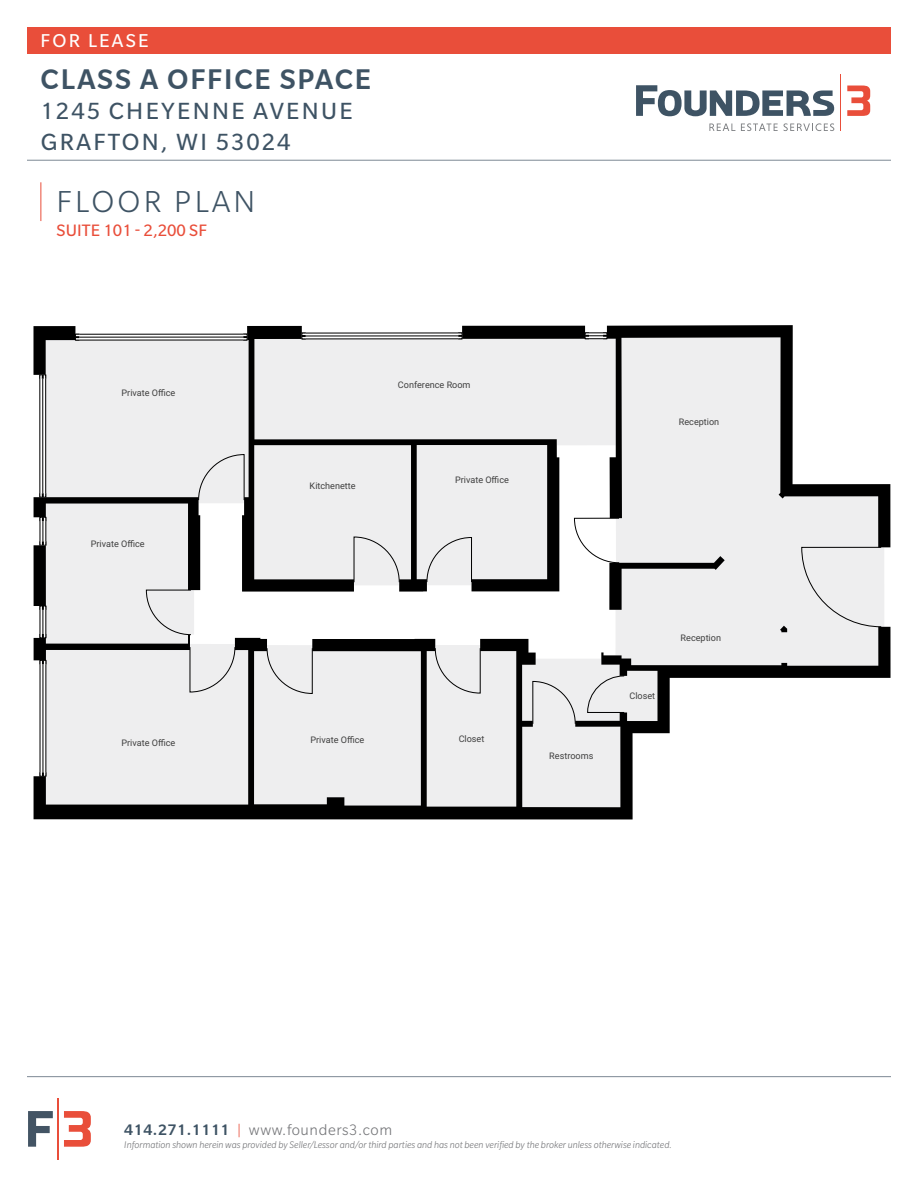
<style>
.page{position:relative;width:918px;height:1188px;background:#fff}
.page>*{position:absolute;margin:0;border:0;box-sizing:border-box;transform-origin:0 0}
.t1{font:300 33px "Slate Pro";letter-spacing:.1em;color:#3e5364}
.t2{font:500 30.75px "Slate Pro";letter-spacing:.06em;color:#3e5364}
.t3{font:25.5px/30.6px "Slate Pro";letter-spacing:.09em;color:#3e5364}
.t4{font:20.25px "Slate Pro";letter-spacing:.11em;color:#fff}
.t5{font:18px "Slate Pro";letter-spacing:.01em;color:#e94e3a}
.t6{font:300 16.5px "Slate Pro";letter-spacing:.035em;color:#757679}
.t7{font:italic 300 10.5px "Slate Pro";color:#757679}
.t8{font:9.15px "Roboto";color:#3f3f3f}
.s1{font-weight:500;color:#3e5364}
.s2{color:#e94e3a}
</style>
<div class="page">
<div style="left:27px;top:27px;width:864px;height:27px;background:#e94e3a"></div>
<hr style="left:840px;top:74px;width:1px;height:57px;background:#e94e3a">
<svg style="left:636px;top:85px;width:198px;height:31px"></svg>
<svg style="left:847px;top:86px;width:23px;height:30px"></svg>
<svg style="left:709px;top:124px;width:26px;height:7px"></svg>
<svg style="left:741px;top:123px;width:37px;height:8px"></svg>
<svg style="left:784px;top:123px;width:50px;height:8px"></svg>
<hr style="left:27px;top:160px;width:864px;height:1px;background:#7d8995">
<hr style="left:27px;top:1076px;width:864px;height:1px;background:#7d8995">
<hr style="left:58px;top:1098px;width:1px;height:62px;background:#e94e3a">
<svg style="left:28px;top:1111px;width:25px;height:36px"></svg>
<svg style="left:64px;top:1111px;width:27px;height:36px"></svg>
<hr style="left:40px;top:182px;width:1px;height:39px;background:#e94e3a">
<svg style="left:33px;top:325px;width:858px;height:494px"></svg>
<svg style="left:40px;top:333px;width:844px;height:474px;fill:#eeeeef"></svg>
<svg style="left:189px;top:647px;width:46px;height:46px"></svg>
<svg style="left:41px;top:665px;width:5px;height:107px"></svg>
<hr style="left:46px;top:660px;width:1px;height:116px;background:#000">
<hr style="left:40px;top:660px;width:1px;height:116px;background:#000">
<hr style="left:43px;top:660px;width:1px;height:116px;background:#000">
<svg style="left:40px;top:772px;width:6px;height:5px"></svg>
<svg style="left:40px;top:660px;width:6px;height:5px"></svg>
<svg style="left:41px;top:610px;width:5px;height:24px"></svg>
<hr style="left:46px;top:606px;width:1px;height:32px;background:#000">
<hr style="left:40px;top:606px;width:1px;height:32px;background:#000">
<hr style="left:43px;top:606px;width:1px;height:32px;background:#000">
<svg style="left:40px;top:634px;width:6px;height:4px"></svg>
<svg style="left:40px;top:606px;width:6px;height:4px"></svg>
<svg style="left:40px;top:517px;width:7px;height:29px"></svg>
<svg style="left:146px;top:590px;width:45px;height:45px"></svg>
<svg style="left:39px;top:373px;width:7px;height:126px"></svg>
<svg style="left:73px;top:334px;width:176px;height:7px"></svg>
<svg style="left:198px;top:454px;width:47px;height:47px"></svg>
<svg style="left:354px;top:537px;width:46px;height:46px"></svg>
<svg style="left:267px;top:648px;width:46px;height:46px"></svg>
<svg style="left:426px;top:537px;width:46px;height:46px"></svg>
<svg style="left:435px;top:648px;width:46px;height:46px"></svg>
<svg style="left:583px;top:332px;width:26px;height:8px"></svg>
<svg style="left:300px;top:332px;width:164px;height:8px"></svg>
<svg style="left:574px;top:518px;width:46px;height:45px"></svg>
<div style="left:801px;top:547px;width:81px;height:80px;background:#eeeeef"></div>
<svg style="left:532px;top:681px;width:44px;height:43px"></svg>
<svg style="left:587px;top:675px;width:38px;height:38px"></svg>
<h3 class="t4" style="left:41px;top:30px;width:110px">FOR LEASE</h3>
<h2 class="t2" style="left:41px;top:60px;width:332px">CLASS A OFFICE SPACE</h2>
<h3 class="t3" style="left:41px;top:96px;width:313px">1245 CHEYENNE AVENUE<br>GRAFTON, WI 53024</h3>
<p class="t1" style="left:56px;top:185px;width:200px">FLOOR PLAN</p>
<p class="t5" style="left:56px;top:221px;width:152px">SUITE 101 - 2,200 SF</p>
<p class="t8" style="left:122px;top:386px;width:55px">Private Office</p>
<p class="t8" style="left:91px;top:538px;width:55px">Private Office</p>
<p class="t8" style="left:121px;top:736px;width:55px">Private Office</p>
<p class="t8" style="left:310px;top:479px;width:47px">Kitchenette</p>
<p class="t8" style="left:398px;top:378px;width:74px">Conference Room</p>
<p class="t8" style="left:455px;top:474px;width:55px">Private Office</p>
<p class="t8" style="left:679px;top:415px;width:42px">Reception</p>
<p class="t8" style="left:311px;top:733px;width:55px">Private Office</p>
<p class="t8" style="left:459px;top:732px;width:27px">Closet</p>
<p class="t8" style="left:549px;top:749px;width:46px">Restrooms</p>
<p class="t8" style="left:629px;top:689px;width:27px">Closet</p>
<p class="t8" style="left:681px;top:632px;width:42px">Reception</p>
<h3 class="t6" style="left:124px;top:1122px;width:270px"><span class="s1">414.271.1111</span> <span class="s2">|</span> www.founders3.com</h3>
<p class="t7" style="left:124px;top:1139px;width:549px">Information shown herein was provided by Seller/Lessor and/or third parties and has not been verified by the broker unless otherwise indicated.</p>
</div>
